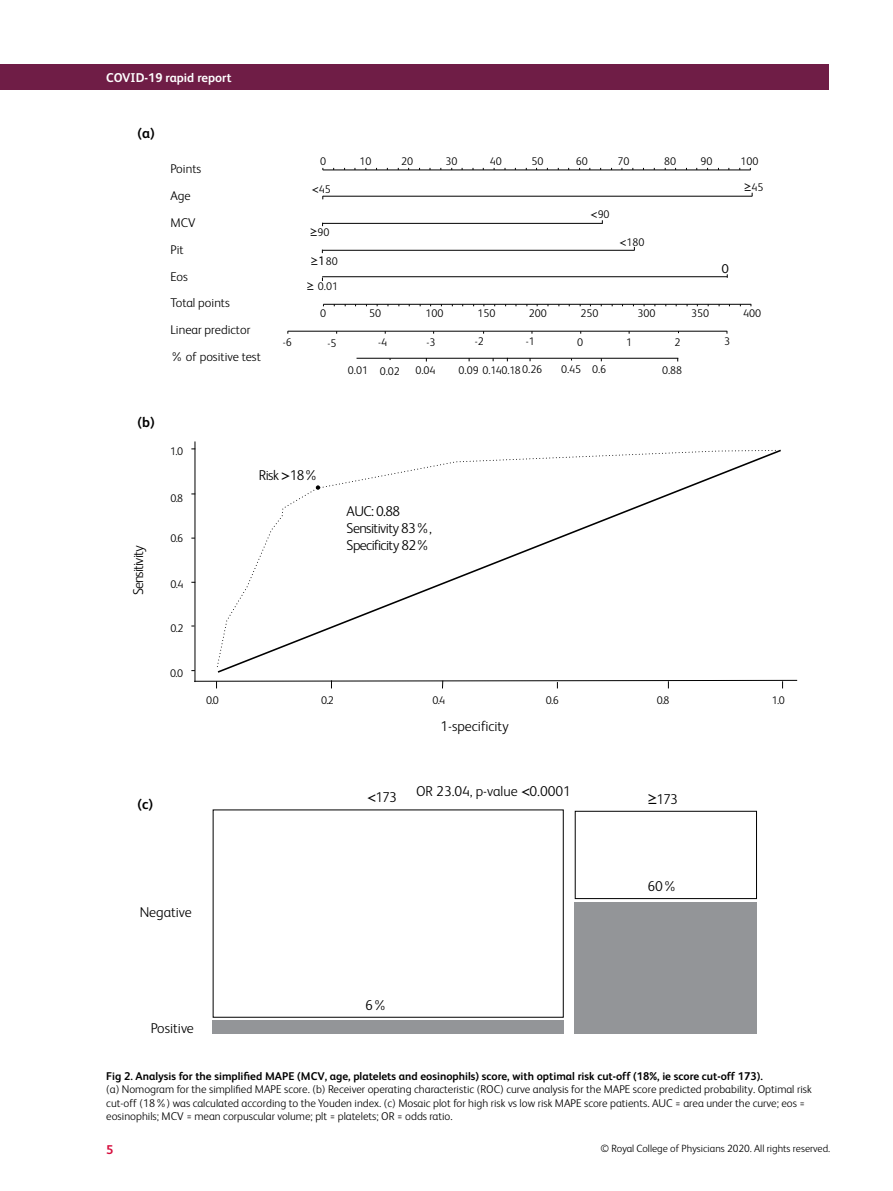
<style>
.page{position:relative;width:893px;height:1191px;background:#fff}
.page>*{position:absolute;margin:0;border:0;box-sizing:border-box;transform-origin:0 0}
.t1{font:300 14.25px/17.1px "FS Albert";letter-spacing:-.04em;color:#000}
.t2{font:300 14.25px "FS Albert";color:#000}
.t3{font:300 14.25px "FS Albert";letter-spacing:-.06em;color:#000}
.t4{font:700 14.25px "FS Albert";color:#000}
.t5{font:300 12.75px/27px "FS Albert";color:#000}
.t6{font:700 12.75px "FS Albert";color:#fff}
.t7{font:700 12.75px "FS Albert";color:#d60d3d}
.t8{font:11.4px "Geneva";color:#000}
.t9{font:300 11.25px/13.5px "FS Albert";color:#000}
.t10{font:700 11.25px "FS Albert";color:#000}
.t11{font:300 11.1px "FS Albert";color:#000}
.t12{font:11.1px "Geneva";color:#000}
.t13{font:300 10.5px "FS Albert";color:#000}
.s1{font-family:"Geneva";font-weight:400}
.s2{font-family:"FS Albert";font-weight:300}
</style>
<div class="page">
<div style="left:0;top:64px;width:829px;height:25px;background:#6f1d46"></div>
<hr style="left:323px;top:169px;width:428px;height:1px;background:#000">
<hr style="left:323px;top:196px;width:429px;height:1px;background:#000">
<hr style="left:323px;top:223px;width:279px;height:1px;background:#000">
<hr style="left:323px;top:250px;width:311px;height:1px;background:#000">
<hr style="left:322px;top:276px;width:405px;height:1px;background:#000">
<hr style="left:288px;top:331px;width:439px;height:1px;background:#000">
<hr style="left:357px;top:358px;width:321px;height:1px;background:#000">
<hr style="left:195px;top:441px;width:1px;height:241px;background:#000">
<svg style="left:194px;top:679px;width:604px;height:9px"></svg>
<div style="left:212px;top:1020px;width:352px;height:14px;background:#939598"></div>
<div style="left:575px;top:811px;width:182px;height:88px;border:1px solid #000"></div>
<div style="left:575px;top:902px;width:182px;height:132px;background:#939598"></div>
<hr style="left:323px;top:304px;width:428px;height:1px;background:#000">
<svg style="left:216px;top:450px;width:561px;height:217px"></svg>
<p class="t6" style="left:106px;top:70px;width:127px">COVID-19 rapid report</p>
<p class="t4" style="left:138px;top:125px;width:19px">(a)</p>
<p class="t5" style="left:170px;top:155px;width:92px">Points<br>Age<br>MCV<br>Pit<br>Eos<br>Total points<br>Linear predictor % of positive test</p>
<p class="t11" style="left:320px;top:155px;width:7px">0</p>
<p class="t11" style="left:359px;top:155px;width:13px">10</p>
<p class="t11" style="left:401px;top:155px;width:13px">20</p>
<p class="t11" style="left:445px;top:155px;width:13px">30</p>
<p class="t11" style="left:490px;top:155px;width:13px">40</p>
<p class="t11" style="left:531px;top:155px;width:13px">50</p>
<p class="t11" style="left:576px;top:155px;width:13px">60</p>
<p class="t11" style="left:617px;top:155px;width:13px">70</p>
<p class="t11" style="left:664px;top:155px;width:13px">80</p>
<p class="t11" style="left:700px;top:155px;width:13px">90</p>
<p class="t11" style="left:740px;top:155px;width:19px">100</p>
<p class="t11" style="left:311px;top:183px;width:21px"><span class="s1">&lt;</span>45</p>
<p class="t11" style="left:744px;top:180px;width:21px"><span class="s1">≥</span>45</p>
<p class="t11" style="left:590px;top:208px;width:21px"><span class="s1">&lt;</span>90</p>
<p class="t11" style="left:310px;top:226px;width:21px"><span class="s1">≥</span>90</p>
<p class="t11" style="left:619px;top:235px;width:27px"><span class="s1">&lt;</span>180</p>
<p class="t12" style="left:311px;top:255px;width:28px">≥1<span class="s2">80</span></p>
<p class="t8" style="left:721px;top:262px;width:9px">0</p>
<p class="t11" style="left:307px;top:280px;width:33px"><span class="s1">≥</span> 0.01</p>
<p class="t11" style="left:320px;top:307px;width:7px">0</p>
<p class="t11" style="left:369px;top:307px;width:13px">50</p>
<p class="t11" style="left:426px;top:307px;width:19px">100</p>
<p class="t11" style="left:477px;top:307px;width:19px">150</p>
<p class="t11" style="left:529px;top:307px;width:19px">200</p>
<p class="t11" style="left:580px;top:307px;width:19px">250</p>
<p class="t11" style="left:637px;top:307px;width:19px">300</p>
<p class="t11" style="left:691px;top:307px;width:19px">350</p>
<p class="t11" style="left:743px;top:307px;width:19px">400</p>
<p class="t11" style="left:526px;top:335px;width:10px">-1</p>
<p class="t11" style="left:724px;top:335px;width:7px">3</p>
<p class="t11" style="left:283px;top:336px;width:10px">-6</p>
<p class="t11" style="left:327px;top:337px;width:10px">-5</p>
<p class="t11" style="left:378px;top:336px;width:10px">-4</p>
<p class="t11" style="left:426px;top:336px;width:10px">-3</p>
<p class="t11" style="left:475px;top:335px;width:10px">-2</p>
<p class="t11" style="left:577px;top:335px;width:7px">0</p>
<p class="t11" style="left:626px;top:335px;width:7px">1</p>
<p class="t11" style="left:674px;top:336px;width:7px">2</p>
<p class="t11" style="left:348px;top:364px;width:53px">0.01 0.02</p>
<p class="t11" style="left:415px;top:364px;width:22px">0.04</p>
<p class="t11" style="left:459px;top:363px;width:85px">0.09 0.140.180.26</p>
<p class="t11" style="left:561px;top:363px;width:47px">0.45 0.6</p>
<p class="t11" style="left:662px;top:364px;width:22px">0.88</p>
<p class="t4" style="left:138px;top:414px;width:19px">(b)</p>
<p class="t3" style="left:130px;top:595px;width:51px;rotate:-90deg">Sensitivity</p>
<p class="t11" style="left:170px;top:445px;width:14px">1.0</p>
<p class="t11" style="left:170px;top:491px;width:14px">0.8</p>
<p class="t11" style="left:170px;top:532px;width:14px">0.6</p>
<p class="t11" style="left:171px;top:577px;width:14px">0.4</p>
<p class="t11" style="left:171px;top:622px;width:14px">0.2</p>
<p class="t11" style="left:170px;top:667px;width:14px">0.0</p>
<p class="t1" style="left:259px;top:466px;width:61px">Risk <span class="s1">&gt;</span>18%</p>
<p class="t1" style="left:347px;top:502px;width:87px">AUC: 0.88<br>Sensitivity 83%,<br>Specificity 82%</p>
<p class="t11" style="left:206px;top:694px;width:14px">0.0</p>
<p class="t11" style="left:321px;top:694px;width:14px">0.2</p>
<p class="t11" style="left:432px;top:694px;width:14px">0.4</p>
<p class="t11" style="left:546px;top:694px;width:14px">0.6</p>
<p class="t11" style="left:657px;top:694px;width:14px">0.8</p>
<p class="t11" style="left:772px;top:694px;width:14px">1.0</p>
<p class="t2" style="left:440px;top:718px;width:70px">1-specificity</p>
<p class="t4" style="left:138px;top:796px;width:17px">(c)</p>
<p class="t2" style="left:416px;top:782px;width:156px">OR 23.04, p-value <span class="s1">&lt;</span>0.0001</p>
<p class="t1" style="left:367px;top:788px;width:32px"><span class="s1">&lt;</span>173</p>
<p class="t1" style="left:648px;top:790px;width:32px"><span class="s1">≥</span>173</p>
<p class="t1" style="left:647px;top:877px;width:31px">60%</p>
<p class="t2" style="left:140px;top:903px;width:54px">Negative</p>
<p class="t2" style="left:151px;top:1019px;width:45px">Positive</p>
<p class="t1" style="left:365px;top:996px;width:23px">6%</p>
<p class="t10" style="left:106px;top:1069px;width:658px">Fig 2. Analysis for the simplified MAPE (MCV, age, platelets and eosinophils) score, with optimal risk cut-off (18%, ie score cut-off 173).</p>
<p class="t9" style="left:106px;top:1082px;width:707px">(a) Nomogram for the simplified MAPE score. (b) Receiver operating characteristic (ROC) curve analysis for the MAPE score predicted probability. Optimal risk cut-off (18%) was calculated according to the Youden index. (c) Mosaic plot for high risk vs low risk MAPE score patients. AUC = area under the curve; eos = eosinophils; MCV = mean corpuscular volume; plt = platelets; OR = odds ratio.</p>
<p class="t7" style="left:106px;top:1142px;width:9px">5</p>
<p class="t13" style="left:600px;top:1142px;width:231px">© Royal College of Physicians 2020. All rights reserved.</p>
</div>
